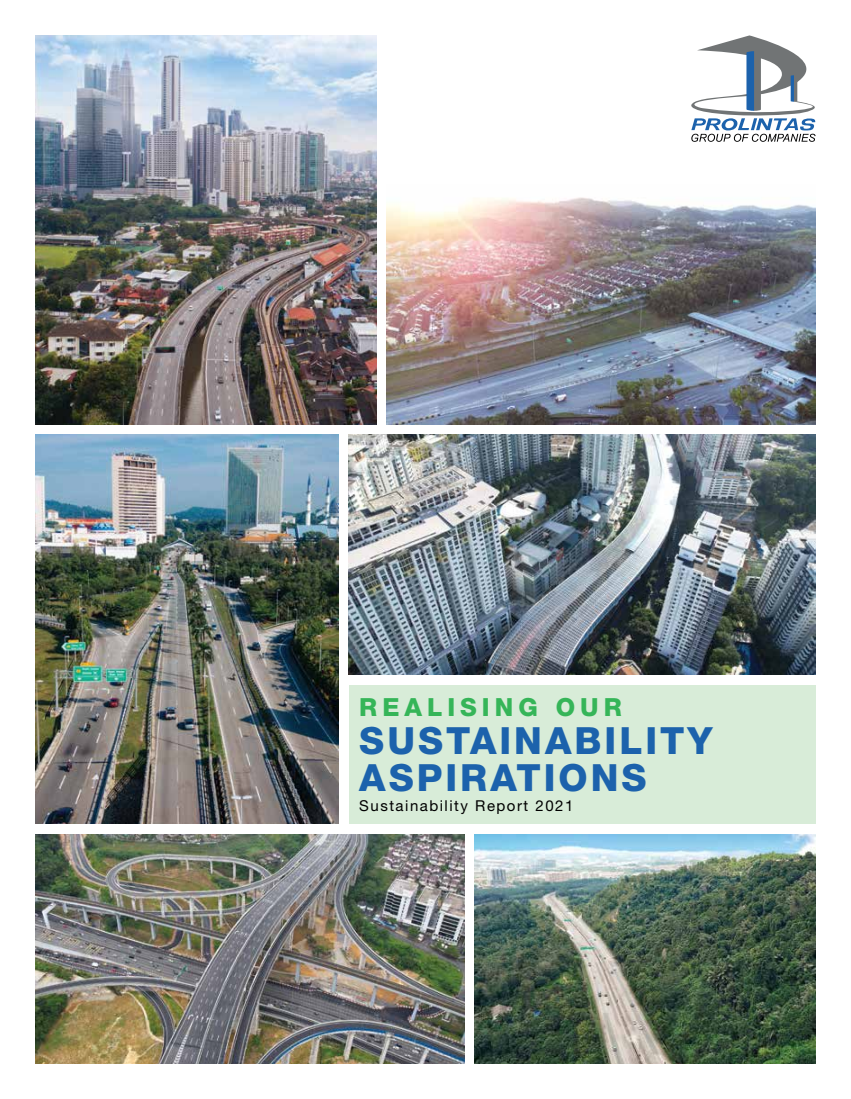
<style>
.page{position:relative;width:851px;height:1099px;background:#fff}
.page>*{position:absolute;margin:0;border:0;box-sizing:border-box;transform-origin:0 0}
.t1{font:800 37.5px/37.5px "Helvetica Neue LT Std";letter-spacing:.08em;color:#1c62ac}
.t2{font:800 25px "Helvetica Neue LT Std";letter-spacing:.2em;color:#35b558}
.t3{font:15px "Helvetica Neue LT Std";letter-spacing:.1em;color:#000}
</style>
<div class="page">
<div style="left:348px;top:685px;width:467px;height:138px;background:#d8ecd8"></div>
<svg style="left:691px;top:35px;width:125px;height:107px"></svg>
<img style="left:35px;top:35px;width:341px;height:389px">
<img style="left:348px;top:435px;width:467px;height:239px">
<img style="left:387px;top:197px;width:428px;height:227px">
<img style="left:35px;top:435px;width:303px;height:388px">
<img style="left:474px;top:834px;width:341px;height:229px">
<img style="left:35px;top:834px;width:429px;height:229px">
<p class="t2" style="left:359px;top:692px;width:264px">REALISING OUR</p>
<p class="t1" style="left:359px;top:721px;width:354px">SUSTAINABILITY<br>ASPIRATIONS</p>
<p class="t3" style="left:359px;top:796px;width:215px">Sustainability Report 2021</p>
</div>
